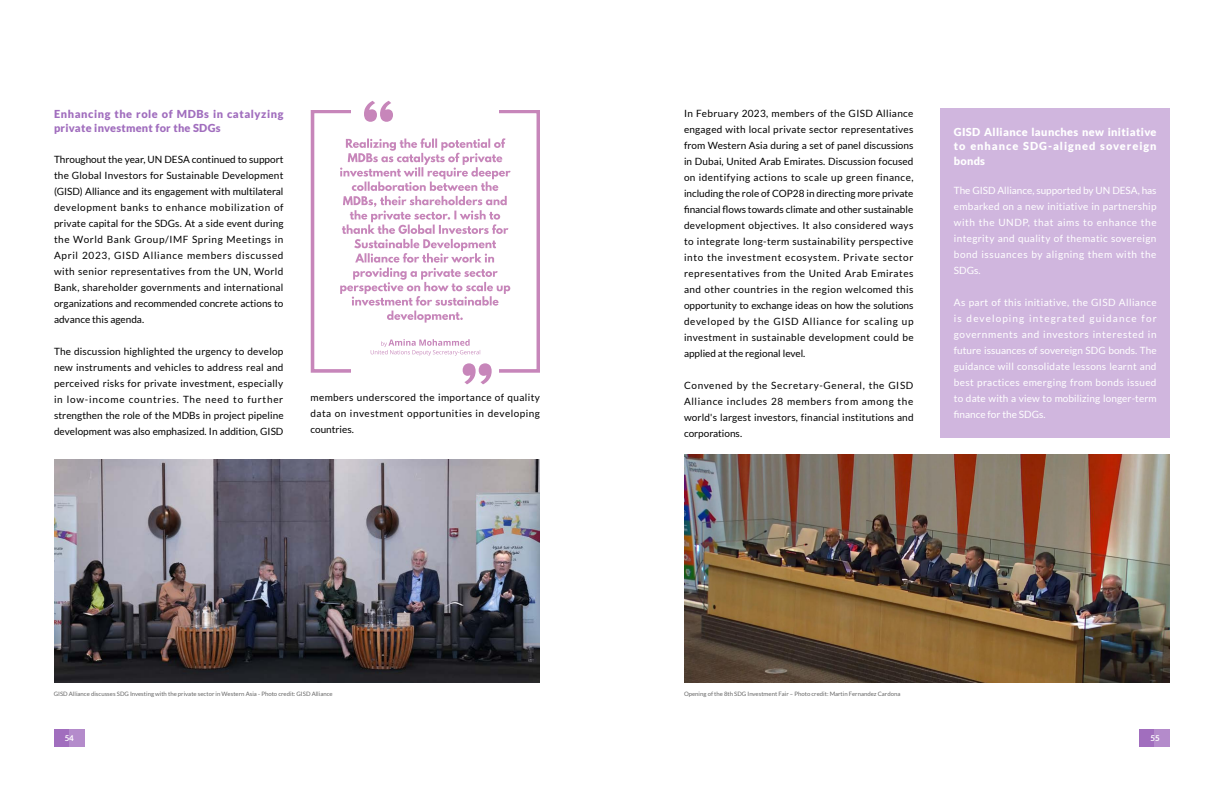
<style>
.page{position:relative;width:1224px;height:792px;background:#fff}
.page>*{position:absolute;margin:0;border:0;box-sizing:border-box;transform-origin:0 0}
.main_body{font:900 11px/14px "Lato";letter-spacing:.035em;color:#fff}
.main_body-2{font:900 11px/14px "Lato";letter-spacing:.05em;color:#a16ebe}
.main_body-3{font:10px/16px "Lato";color:#000;text-align:justify}
.main_body-4{font:10px/16px "Lato";letter-spacing:.01em;color:#fff;text-align:justify}
.t1{font:700 8px "Lato";color:#fff}
.t2{font:6px "Lato";color:#666}
</style>
<div class="page">
<div style="left:54px;top:729px;width:15px;height:18px;background:#a16ebe"></div>
<div style="left:69px;top:729px;width:15px;height:18px;background:#b48bcb"></div>
<div style="left:1140px;top:729px;width:15px;height:18px;background:#a16ebe"></div>
<div style="left:1155px;top:729px;width:15px;height:18px;background:#b48bcb"></div>
<img style="left:54px;top:460px;width:486px;height:223px">
<img style="left:684px;top:455px;width:486px;height:228px">
<div style="left:940px;top:108px;width:230px;height:330px;background:#d0b6de"></div>
<svg style="left:311px;top:111px;width:229px;height:262px"></svg>
<div style="left:351px;top:111px;width:148px;height:262px;background:#fff"></div>
<svg style="left:340px;top:138px;width:171px;height:185px"></svg>
<svg style="left:371px;top:339px;width:109px;height:17px"></svg>
<svg style="left:364px;top:101px;width:29px;height:21px"></svg>
<svg style="left:463px;top:363px;width:29px;height:21px"></svg>
<p class="main_body-2" style="left:54px;top:106px;width:231px">Enhancing the role of MDBs in catalyzing private investment for the SDGs</p>
<p class="main_body-3" style="left:54px;top:151px;width:231px">Throughout the year, UN DESA continued to support the Global Investors for Sustainable Development (GISD) Alliance and its engagement with multilateral development banks to enhance mobilization of private capital for the SDGs. At a side event during the World Bank Group/IMF Spring Meetings in April 2023, GISD Alliance members discussed with senior representatives from the UN, World Bank, shareholder governments and international organizations and recommended concrete actions to advance this agenda.</p>
<p class="main_body-3" style="left:54px;top:343px;width:231px">The discussion highlighted the urgency to develop new instruments and vehicles to address real and perceived risks for private investment, especially in low-income countries. The need to further strengthen the role of the MDBs in project pipeline development was also emphasized. In addition, GISD</p>
<p class="main_body-3" style="left:310px;top:389px;width:231px">members underscored the importance of quality data on investment opportunities in developing countries.</p>
<p class="t2" style="left:54px;top:691px;width:280px">GISD Alliance discusses SDG Investing with the private sector in Western Asia - Photo credit: GISD Alliance</p>
<p class="main_body-3" style="left:684px;top:105px;width:231px">In February 2023, members of the GISD Alliance engaged with local private sector representatives from Western Asia during a set of panel discussions in Dubai, United Arab Emirates. Discussion focused on identifying actions to scale up green finance, including the role of COP28 in directing more private financial flows towards climate and other sustainable development objectives. It also considered ways to integrate long-term sustainability perspective into the investment ecosystem. Private sector representatives from the United Arab Emirates and other countries in the region welcomed this opportunity to exchange ideas on how the solutions developed by the GISD Alliance for scaling up investment in sustainable development could be applied at the regional level.</p>
<p class="main_body-3" style="left:684px;top:377px;width:231px">Convened by the Secretary-General, the GISD Alliance includes 28 members from among the world's largest investors, financial institutions and corporations.</p>
<p class="main_body" style="left:954px;top:125px;width:204px">GISD Alliance launches new initiative to enhance SDG-aligned sovereign</p>
<p class="main_body" style="left:954px;top:154px;width:33px">bonds</p>
<p class="main_body-4" style="left:954px;top:182px;width:204px">The GISD Alliance, supported by UN DESA, has embarked on a new initiative in partnership with the UNDP, that aims to enhance the integrity and quality of thematic sovereign bond issuances by aligning them with the SDGs.</p>
<p class="main_body-4" style="left:954px;top:294px;width:204px">As part of this initiative, the GISD Alliance is developing integrated guidance for governments and investors interested in future issuances of sovereign SDG bonds. The guidance will consolidate lessons learnt and best practices emerging from bonds issued to date with a view to mobilizing longer-term finance for the SDGs.</p>
<p class="t2" style="left:684px;top:691px;width:218px">Opening of the 8th SDG Investment Fair – Photo credit: Martin Fernandez Cardona</p>
<p class="t1" style="left:65px;top:733px;width:11px">54</p>
<p class="t1" style="left:1150px;top:733px;width:11px">55</p>
</div>
